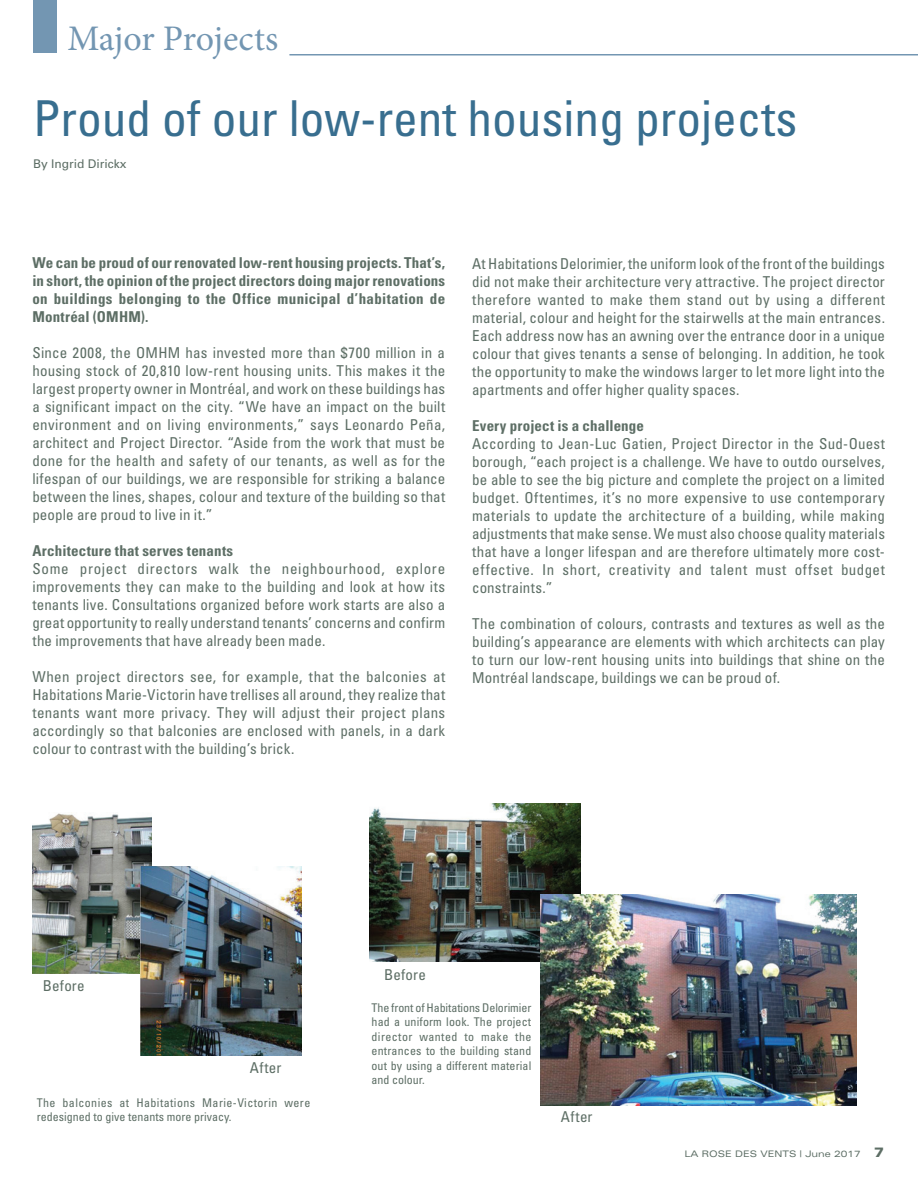
<style>
.page{position:relative;width:918px;height:1188px;background:#fff}
.page>*{position:absolute;margin:0;border:0;box-sizing:border-box;transform-origin:0 0}
._06-Auteur_445C_8_11{font:condensed 49.5px "Univers";color:#386e8f}
._00-Entete_de_chroni{font:36px "Minion Pro";letter-spacing:-.01em;color:#7396b2}
._03-TexteFR_445C-10{font:condensed 15px/18px "Univers";letter-spacing:.01em;color:#5d6e65;text-align:justify}
._03-TexteFR_445C-10-2{font:700 condensed 15px/18px "Univers";letter-spacing:.015em;color:#5d6e65;text-align:justify}
._05-LegendesFR_445C{font:condensed 12px/14.4px "Univers";letter-spacing:.01em;color:#5d6e65;text-align:justify}
._05-LegendesFR_445C-2{font:condensed 12px/14.4px "Univers";letter-spacing:.035em;color:#5d6e65}
._06-Auteur_445C_8_11-2{font:12px "Univers";color:#5d6e65}
.t1{font:expanded 9px "Univers";color:#5d6e65}
.s1{font-weight:900;font-size:13.5px}
</style>
<div class="page">
<div style="left:33px;top:0;width:23px;height:53px;background:#7396b2"></div>
<hr style="left:289px;top:54px;width:629px;height:2px;background:#7396b2">
<img style="left:32px;top:812px;width:120px;height:162px">
<img style="left:140px;top:866px;width:162px;height:189px">
<img style="left:370px;top:804px;width:210px;height:157px">
<img style="left:540px;top:895px;width:317px;height:210px">
<p class="_00-Entete_de_chroni" style="left:68px;top:15px;width:212px">Major Projects</p>
<p class="_06-Auteur_445C_8_11" style="left:33px;top:87px;width:766px">Proud of our low-rent housing projects</p>
<p class="_06-Auteur_445C_8_11-2" style="left:33px;top:156px;width:95px">By Ingrid Dirickx</p>
<p class="_03-TexteFR_445C-10-2" style="left:32px;top:254px;width:414px">We can be proud of our renovated low-rent housing projects. That’s, in short, the opinion of the project directors doing major renovations on buildings belonging to the Office municipal d’habitation de Montréal (OMHM).</p>
<p class="_03-TexteFR_445C-10" style="left:32px;top:343px;width:414px">Since 2008, the OMHM has invested more than $700 million in a housing stock of 20,810 low-rent housing units. This makes it the largest property owner in Montréal, and work on these buildings has a significant impact on the city. “We have an impact on the built environment and on living environments,” says Leonardo Peña, architect and Project Director. “Aside from the work that must be done for the health and safety of our tenants, as well as for the lifespan of our buildings, we are responsible for striking a balance between the lines, shapes, colour and texture of the building so that people are proud to live in it.”</p>
<p class="_03-TexteFR_445C-10-2" style="left:32px;top:542px;width:202px">Architecture that serves tenants</p>
<p class="_03-TexteFR_445C-10" style="left:32px;top:559px;width:414px">Some project directors walk the neighbourhood, explore improvements they can make to the building and look at how its tenants live. Consultations organized before work starts are also a great opportunity to really understand tenants’ concerns and confirm the improvements that have already been made.</p>
<p class="_03-TexteFR_445C-10" style="left:32px;top:667px;width:414px">When project directors see, for example, that the balconies at Habitations Marie-Victorin have trellises all around, they realize that tenants want more privacy. They will adjust their project plans accordingly so that balconies are enclosed with panels, in a dark colour to contrast with the building’s brick.</p>
<p class="_03-TexteFR_445C-10" style="left:472px;top:254px;width:414px">At Habitations Delorimier, the uniform look of the front of the buildings did not make their architecture very attractive. The project director therefore wanted to make them stand out by using a different material, colour and height for the stairwells at the main entrances.<br>Each address now has an awning over the entrance door in a unique colour that gives tenants a sense of belonging. In addition, he took the opportunity to make the windows larger to let more light into the apartments and offer higher quality spaces.</p>
<p class="_03-TexteFR_445C-10-2" style="left:472px;top:416px;width:173px">Every project is a challenge</p>
<p class="_03-TexteFR_445C-10" style="left:472px;top:434px;width:414px">According to Jean-Luc Gatien, Project Director in the Sud-Ouest borough, “each project is a challenge. We have to outdo ourselves, be able to see the big picture and complete the project on a limited budget. Oftentimes, it’s no more expensive to use contemporary materials to update the architecture of a building, while making adjustments that make sense. We must also choose quality materials that have a longer lifespan and are therefore ultimately more cost&shy;effective. In short, creativity and talent must offset budget constraints.”</p>
<p class="_03-TexteFR_445C-10" style="left:472px;top:614px;width:414px">The combination of colours, contrasts and textures as well as the building’s appearance are elements with which architects can play to turn our low-rent housing units into buildings that shine on the Montréal landscape, buildings we can be proud of.</p>
<p class="_03-TexteFR_445C-10" style="left:43px;top:976px;width:43px">Before</p>
<p class="_03-TexteFR_445C-10" style="left:384px;top:965px;width:43px">Before</p>
<p class="_03-TexteFR_445C-10" style="left:250px;top:1058px;width:33px">After</p>
<p class="_05-LegendesFR_445C-2" style="left:37px;top:1095px;width:275px">The balconies at Habitations Marie-Victorin were redesigned to give tenants more privacy.</p>
<p class="_05-LegendesFR_445C" style="left:372px;top:1000px;width:161px">The front of Habitations Delorimier had a uniform look. The project director wanted to make the entrances to the building stand out by using a different material and colour.</p>
<p class="_03-TexteFR_445C-10" style="left:561px;top:1107px;width:33px">After</p>
<p class="t1" style="left:685px;top:1148px;width:201px">LA ROSE DES VENTS | June 2017 <span class="s1">7</span></p>
</div>
